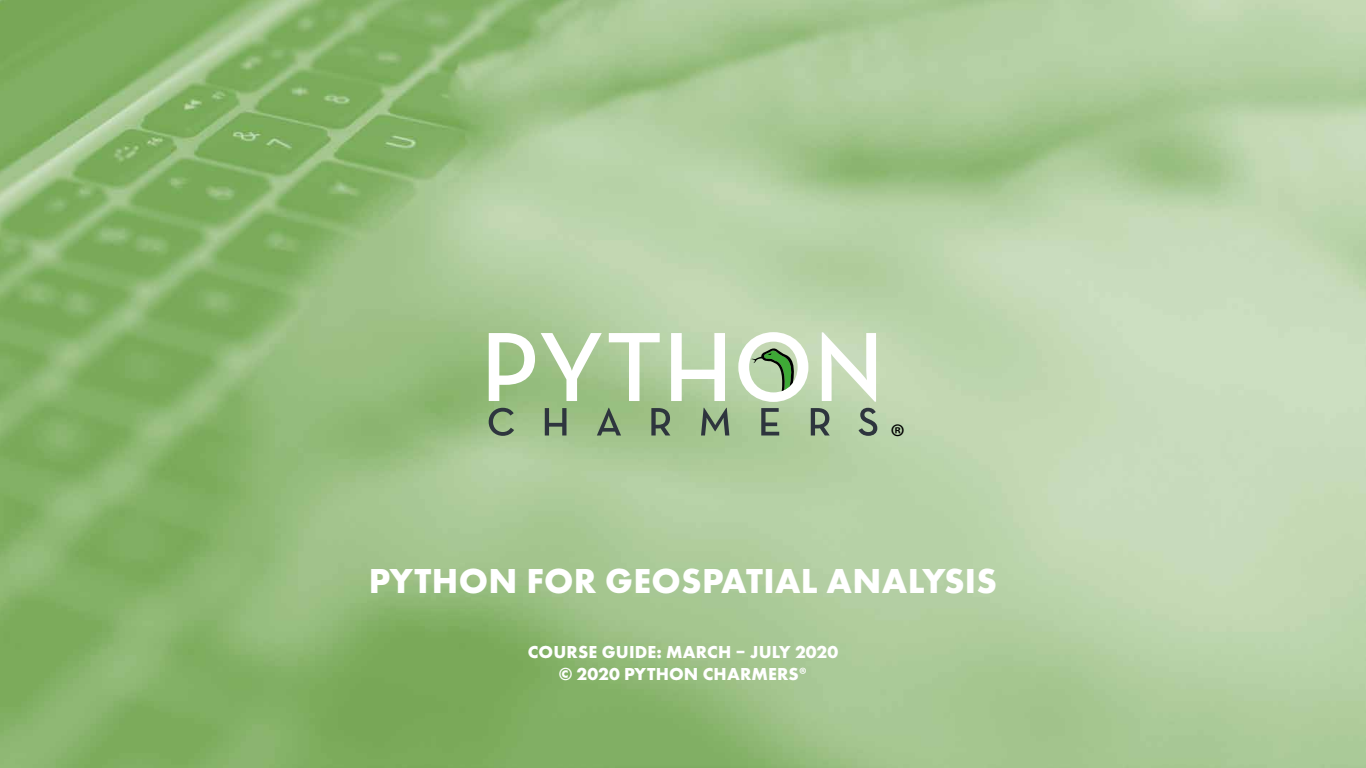
<style>
.page{position:relative;width:1366px;height:768px;background:#fff}
.page>*{position:absolute;margin:0;border:0;box-sizing:border-box;transform-origin:0 0}
.t1{font:700 36px "Futura PT";letter-spacing:.01em;color:#fff}
.t2{font:36px "Myriad Pro";color:#000}
.t3{font:700 18px/21.6px "Futura PT";letter-spacing:.01em;color:#fff;text-align:center}
.s1{font-family:"Myriad Pro";color:#fefefe}
</style>
<div class="page">
<img style="left:0;top:0;width:1366px;height:768px">
<svg style="left:489px;top:333px;width:46px;height:68px"></svg>
<svg style="left:541px;top:333px;width:61px;height:68px"></svg>
<svg style="left:609px;top:333px;width:51px;height:68px"></svg>
<svg style="left:671px;top:333px;width:54px;height:68px"></svg>
<svg style="left:822px;top:332px;width:54px;height:70px"></svg>
<svg style="left:738px;top:332px;width:70px;height:70px"></svg>
<svg style="left:489px;top:408px;width:25px;height:28px"></svg>
<svg style="left:545px;top:408px;width:22px;height:28px"></svg>
<svg style="left:597px;top:408px;width:24px;height:28px"></svg>
<svg style="left:651px;top:408px;width:19px;height:27px"></svg>
<svg style="left:701px;top:408px;width:28px;height:28px"></svg>
<svg style="left:761px;top:408px;width:18px;height:28px"></svg>
<svg style="left:811px;top:408px;width:19px;height:27px"></svg>
<svg style="left:859px;top:408px;width:18px;height:28px"></svg>
<h1 class="t2" style="left:890px;top:415px;width:17px">®</h1>
<h1 class="t1" style="left:369px;top:558px;width:630px">PYTHON FOR GEOSPATIAL ANALYSIS</h1>
<p class="t3" style="left:528px;top:641px;width:312px">COURSE GUIDE: MARCH – JULY 2020 © 2020 PYTHON CHARMERS<span class="s1">®</span></p>
</div>
